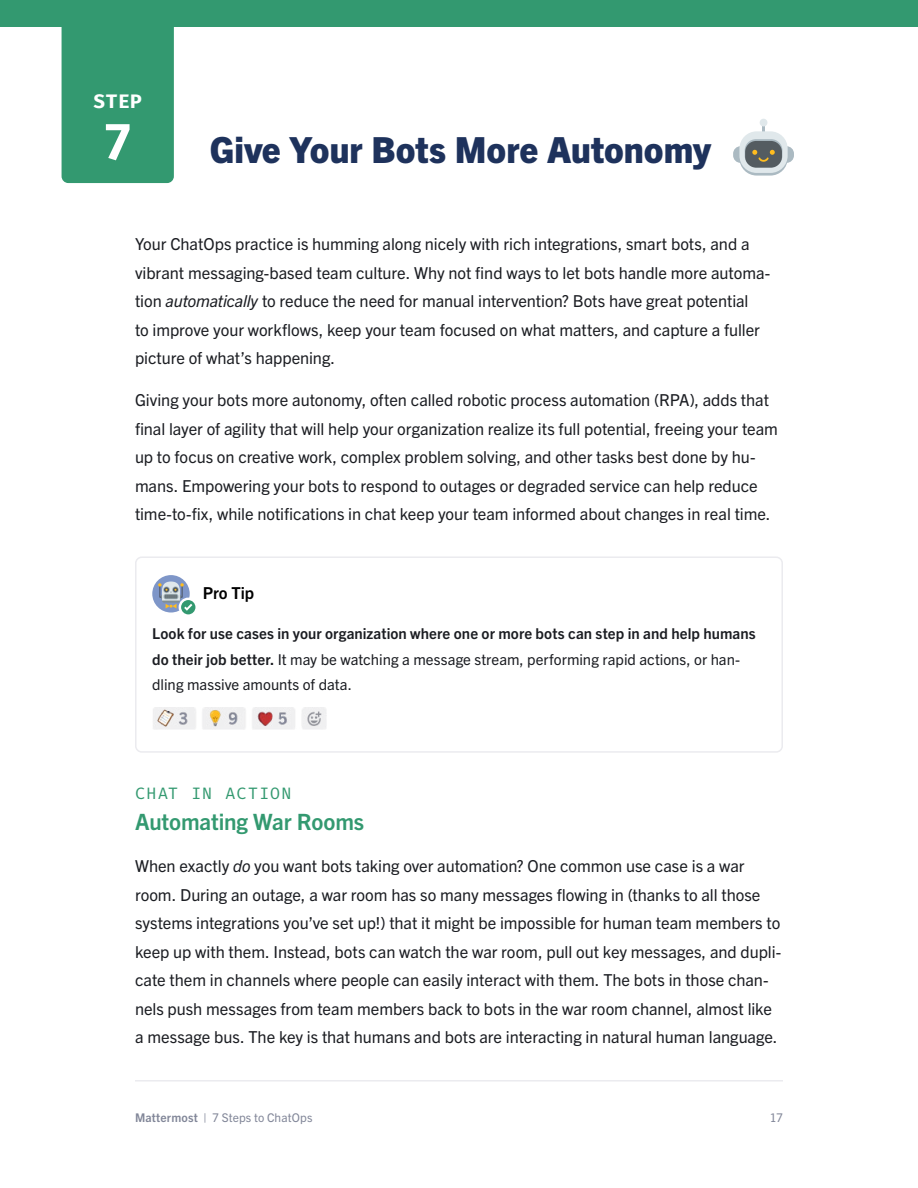
<style>
.page{position:relative;width:918px;height:1188px;background:#fff}
.page>*{position:absolute;margin:0;border:0;box-sizing:border-box;transform-origin:0 0}
.t1{font:700 51px "Fira Mono";color:#fff}
.t2{font:800 36px "Trade Gothic Next LT Pro";color:#1e325c}
.t3{font:700 22.5px "Trade Gothic Next LT Pro";letter-spacing:-.005em;color:#339970}
.t4{font:700 19.5px "Fira Mono";color:#fff}
.t5{font:16.5px/28.5px "Trade Gothic Next LT Pro";letter-spacing:-.005em;color:#1b1d22}
.t6{font:16.5px "Fira Mono";letter-spacing:.08em;color:#339970}
.t7{font:700 16.5px "Trade Gothic Next LT Pro";color:#000}
.t8{font:700 15px/25.5px "Trade Gothic Next LT Pro";letter-spacing:.005em;color:#1b1d22}
.t9{font:12px "Trade Gothic Next LT Pro";letter-spacing:.01em;color:#818698}
.s1{font-style:italic}
.s2{font-weight:400}
.s3{font-weight:700}
</style>
<div class="page">
<hr style="left:135px;top:1080px;width:648px;height:2px;background:#ebebef">
<div style="left:0;top:0;width:918px;height:27px;background:#339970"></div>
<div style="left:62px;top:0;width:112px;height:183px;background:#339970;border-radius:7px"></div>
<div style="left:135px;top:556px;width:648px;height:197px;border:2px solid #ebebef;border-radius:6px"></div>
<img style="left:153px;top:708px;width:173px;height:21px">
<svg style="left:762px;top:126px;width:3px;height:5px"></svg>
<svg style="left:788px;top:146px;width:6px;height:17px"></svg>
<svg style="left:733px;top:146px;width:6px;height:17px"></svg>
<svg style="left:739px;top:134px;width:49px;height:42px"></svg>
<div style="left:739px;top:131px;width:49px;height:42px;background:#e0e8eb;border-radius:17px"></div>
<svg style="left:745px;top:139px;width:37px;height:28px"></svg>
<div style="left:745px;top:141px;width:37px;height:27px;background:#545c61;border-radius:11px"></div>
<div style="left:760px;top:119px;width:7px;height:7px;background:#e0e8eb;border-radius:50%"></div>
<svg style="left:752px;top:150px;width:23px;height:12px"></svg>
<div style="left:152px;top:575px;width:38px;height:38px;background:#7e96c8;border-radius:50%"></div>
<svg style="left:180px;top:599px;width:17px;height:17px"></svg>
<div style="left:179px;top:598px;width:19px;height:19px;border:2px solid #fff;border-radius:50%"></div>
<svg style="left:158px;top:582px;width:34px;height:29px"></svg>
<p class="t4" style="left:94px;top:88px;width:50px">STEP</p>
<h1 class="t1" style="left:102px;top:106px;width:32px">7</h1>
<h2 class="t2" style="left:210px;top:125px;width:503px">Give Your Bots More Autonomy</h2>
<p class="t5" style="left:135px;top:229px;width:637px">Your ChatOps practice is humming along nicely with rich integrations, smart bots, and a vibrant messaging-based team culture. Why not find ways to let bots handle more automa&shy;tion <span class="s1">automatically</span> to reduce the need for manual intervention? Bots have great potential<br>to improve your workflows, keep your team focused on what matters, and capture a fuller picture of what’s happening.</p>
<p class="t5" style="left:135px;top:385px;width:644px">Giving your bots more autonomy, often called robotic process automation (RPA), adds that final layer of agility that will help your organization realize its full potential, freeing your team up to focus on creative work, complex problem solving, and other tasks best done by hu&shy;mans. Empowering your bots to respond to outages or degraded service can help reduce time-to-fix, while notifications in chat keep your team informed about changes in real time.</p>
<p class="t7" style="left:203px;top:581px;width:53px">Pro Tip</p>
<p class="t8" style="left:152px;top:620px;width:605px">Look for use cases in your organization where one or more bots can step in and help humans do their job better. <span class="s2">It may be watching a message stream, performing rapid actions, or han&shy;dling massive amounts of data.</span></p>
<p class="t6" style="left:135px;top:781px;width:158px">CHAT IN ACTION</p>
<h3 class="t3" style="left:135px;top:806px;width:231px">Automating War Rooms</h3>
<p class="t5" style="left:135px;top:851px;width:648px">When exactly <span class="s1">do</span> you want bots taking over automation? One common use case is a war room. During an outage, a war room has so many messages flowing in (thanks to all those systems integrations you’ve set up!) that it might be impossible for human team members to keep up with them. Instead, bots can watch the war room, pull out key messages, and dupli&shy;cate them in channels where people can easily interact with them. The bots in those chan&shy;nels push messages from team members back to bots in the war room channel, almost like a message bus. The key is that humans and bots are interacting in natural human language.</p>
<p class="t9" style="left:135px;top:1109px;width:179px"><span class="s3">Mattermost</span> | 7 Steps to ChatOps</p>
<p class="t9" style="left:770px;top:1109px;width:15px">17</p>
</div>
